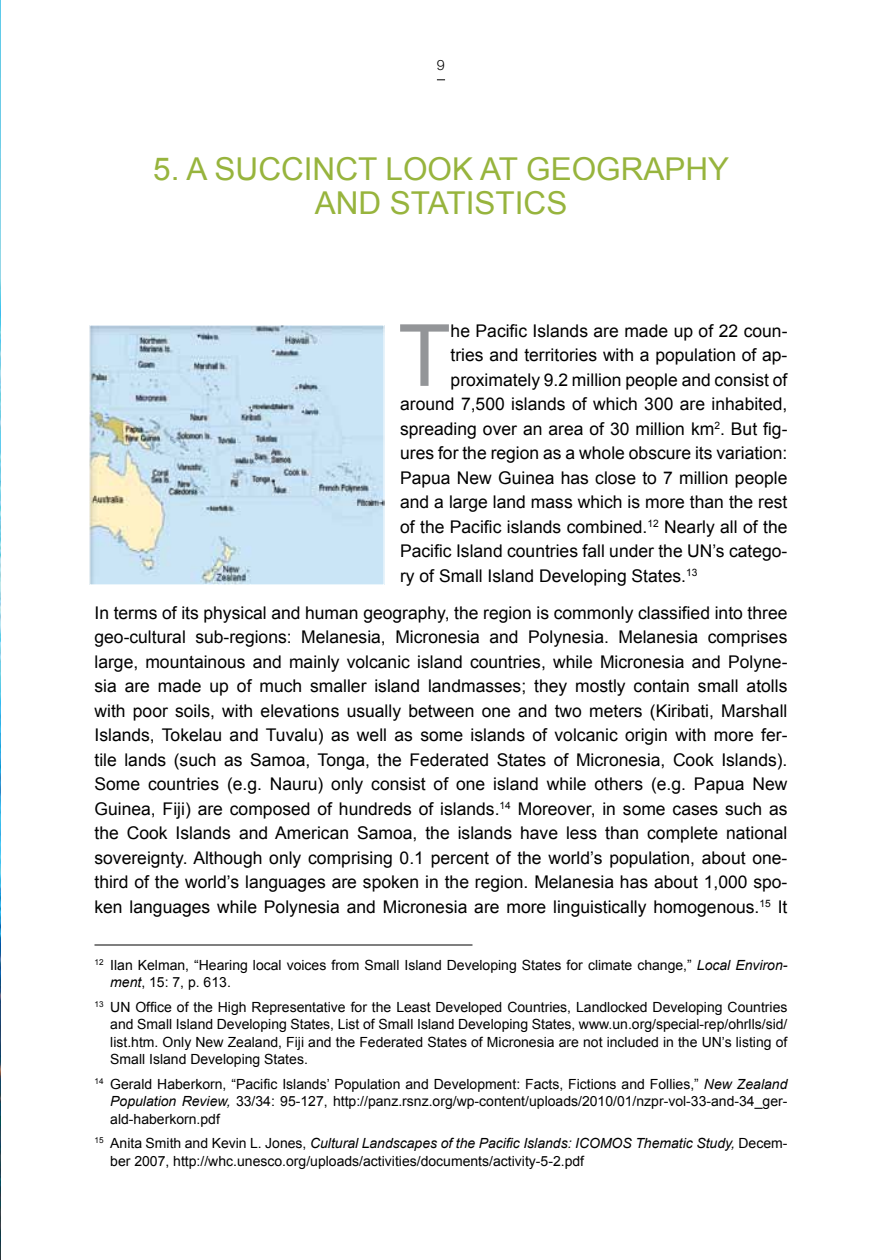
<style>
.page{position:relative;width:882px;height:1260px;background:#fff}
.page>*{position:absolute;margin:0;border:0;box-sizing:border-box;transform-origin:0 0}
.t1{font:85.92px "Arial";color:#939598}
.t2{font:31.5px "Arial";color:#97b43d}
.t3{font:17.5px/24.5px "Arial";color:#000;text-align:justify}
.t4{font:14px/17.5px "Arial";color:#000}
.t5{font:300 14px "Akzidenz Grotesk BE";color:#000}
.s1{font-style:italic}
</style>
<div class="page">
<hr style="left:94px;top:945px;width:378px;height:1px;background:#000">
<img style="left:91px;top:327px;width:291px;height:256px">
<div style="left:89px;top:325px;width:295px;height:260px;border:1px solid #fff"></div>
<img style="left:0;top:0;width:1px;height:1260px">
<p class="t5" style="left:437px;top:57px;width:10px">9</p>
<h2 class="t2" style="left:153px;top:149px;width:103px">5. A Succin</h2>
<h2 class="t2" style="left:335px;top:149px;width:92px">Ct Look</h2>
<h2 class="t2" style="left:480px;top:149px;width:94px">at Geography</h2>
<h2 class="t2" style="left:315px;top:182px;width:23px">and</h2>
<h2 class="t2" style="left:390px;top:182px;width:40px">Statistics</h2>
<h1 class="t1" style="left:398px;top:299px;width:54px">T</h1>
<p class="t3" style="left:451px;top:319px;width:338px">he Pacific Islands are made up of 22 coun-</p>
<p class="t3" style="left:451px;top:343px;width:338px">tries and territories with a population of ap-</p>
<p class="t3" style="left:451px;top:368px;width:338px">proximately 9.2 million people and consist of</p>
<p class="t3" style="left:400px;top:392px;width:389px">around 7,500 islands of which 300 are inhabited,</p>
<p class="t3" style="left:400px;top:417px;width:389px">spreading over an area of 30 million km<sup>2</sup>. But fig-</p>
<p class="t3" style="left:400px;top:441px;width:389px">ures for the region as a whole obscure its variation:</p>
<p class="t3" style="left:400px;top:466px;width:389px">Papua New Guinea has close to 7 million people</p>
<p class="t3" style="left:400px;top:490px;width:389px">and a large land mass which is more than the rest</p>
<p class="t3" style="left:400px;top:515px;width:389px">of the Pacific islands combined.<sup>12</sup> Nearly all of the</p>
<p class="t3" style="left:400px;top:539px;width:389px">Pacific Island countries fall under the UN’s catego-</p>
<p class="t3" style="left:400px;top:564px;width:299px">ry of Small Island Developing States.<sup>13</sup></p>
<p class="t3" style="left:94px;top:600px;width:695px">In terms of its physical and human geography, the region is commonly classified into three geo-cultural sub-regions: Melanesia, Micronesia and Polynesia. Melanesia comprises large, mountainous and mainly volcanic island countries, while Micronesia and Polyne&shy;sia are made up of much smaller island landmasses; they mostly contain small atolls with poor soils, with elevations usually between one and two meters (Kiribati, Marshall Islands, Tokelau and Tuvalu) as well as some islands of volcanic origin with more fer&shy;tile lands (such as Samoa, Tonga, the Federated States of Micronesia, Cook Islands).<br>Some countries (e.g. Nauru) only consist of one island while others (e.g. Papua New Guinea, Fiji) are composed of hundreds of islands.<sup>14</sup> Moreover, in some cases such as the Cook Islands and American Samoa, the islands have less than complete national sovereignty. Although only comprising 0.1 percent of the world’s population, about one&shy;third of the world’s languages are spoken in the region. Melanesia has about 1,000 spo&shy;ken languages while Polynesia and Micronesia are more linguistically homogenous.<sup>15</sup> It</p>
<p class="t4" style="left:110px;top:956px;width:679px;text-indent:-16px"><sup>12</sup> Ilan Kelman, “Hearing local voices from Small Island Developing States for climate change,” <span class="s1">Local Environ&shy;ment</span>, 15: 7, p. 613.</p>
<p class="t4" style="left:110px;top:998px;width:679px;text-align:justify;text-indent:-16px"><sup>13</sup> UN Office of the High Representative for the Least Developed Countries, Landlocked Developing Countries and Small Island Developing States, List of Small Island Developing States, www.un.org/special-rep/ohrlls/sid/ list.htm. Only New Zealand, Fiji and the Federated States of Micronesia are not included in the UN’s listing of Small Island Developing States.</p>
<p class="t4" style="left:110px;top:1075px;width:679px;text-align:justify;text-indent:-16px"><sup>14</sup> Gerald Haberkorn, “Pacific Islands’ Population and Development: Facts, Fictions and Follies,” <span class="s1">New Zealand Population Review,</span> 33/34: 95-127, http://panz.rsnz.org/wp-content/uploads/2010/01/nzpr-vol-33-and-34_ger&shy;ald-haberkorn.pdf</p>
<p class="t4" style="left:110px;top:1134px;width:679px;text-indent:-16px"><sup>15</sup> Anita Smith and Kevin L. Jones, <span class="s1">Cultural Landscapes of the Pacific Islands: ICOMOS Thematic Study,</span> Decem&shy;ber 2007, http://whc.unesco.org/uploads/activities/documents/activity-5-2.pdf</p>
</div>
